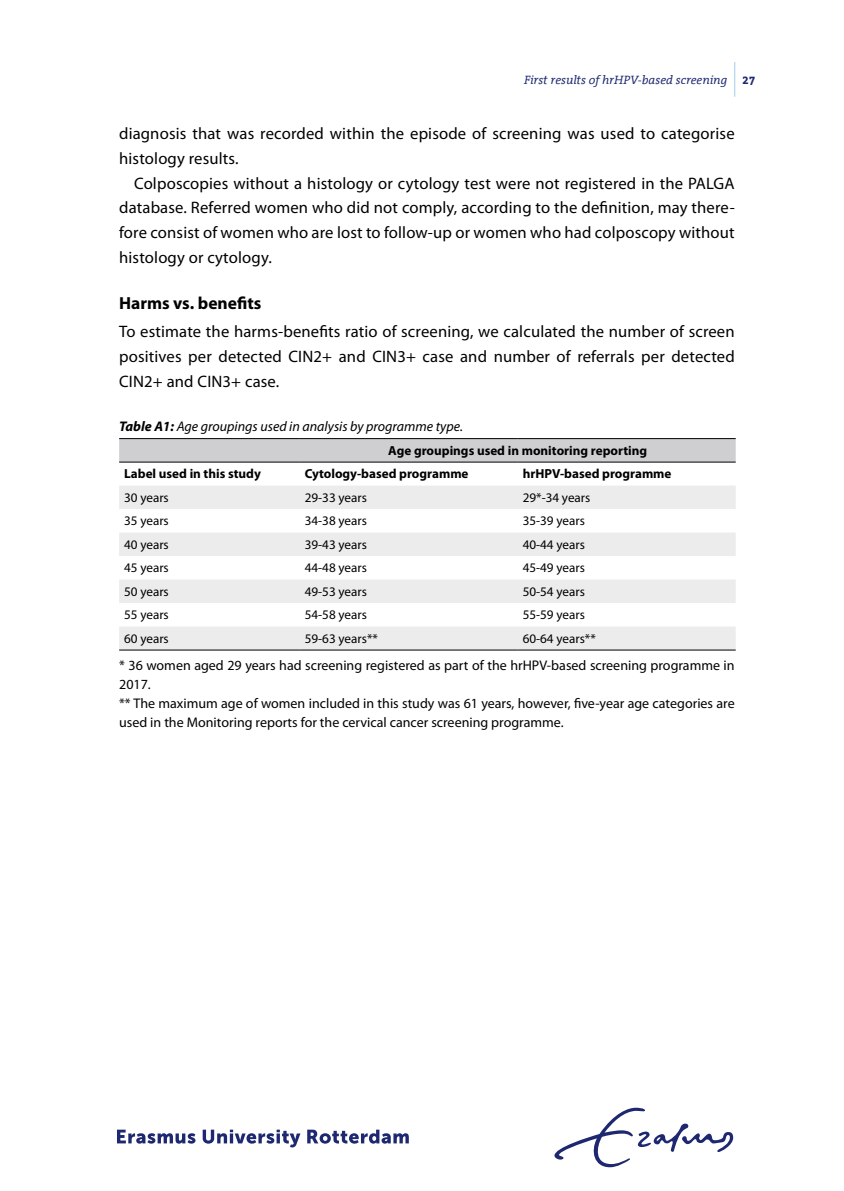
<style>
.page{position:relative;width:844px;height:1191px;background:#fff}
.page>*{position:absolute;margin:0;border:0;box-sizing:border-box;transform-origin:0 0}
.t1{font:700 17.5px "Myriad Pro";color:#000}
.t2{font:16.62px/24.8px "Myriad Pro";letter-spacing:.01em;color:#000;text-align:justify}
.t3{font:14px/19.2px "Myriad Pro";color:#000}
.t4{font:italic 14px "Myriad Pro";color:#000}
.t5{font:13.12px "Myriad Pro";color:#000}
.t6{font:700 13.12px "Myriad Pro";color:#000}
.t7{font:italic 12.25px "The Serif Office";color:#1e2870}
.s1{font-weight:700;font-style:normal}
.s2{font-weight:700}
</style>
<div class="page">
<svg style="left:119px;top:439px;width:616px;height:23px;background:#cacacc"></svg>
<svg style="left:119px;top:486px;width:616px;height:164px;fill:#ececed"></svg>
<hr style="left:119px;top:438px;width:181px;height:1px;background:#000">
<hr style="left:300px;top:438px;width:217px;height:1px;background:#000">
<hr style="left:517px;top:438px;width:218px;height:1px;background:#000">
<hr style="left:119px;top:462px;width:181px;height:1px;background:#000">
<hr style="left:300px;top:462px;width:217px;height:1px;background:#000">
<hr style="left:517px;top:462px;width:218px;height:1px;background:#000">
<hr style="left:119px;top:650px;width:181px;height:1px;background:#000">
<hr style="left:300px;top:650px;width:217px;height:1px;background:#000">
<hr style="left:517px;top:650px;width:218px;height:1px;background:#000">
<svg style="left:117px;top:1129px;width:78px;height:14px"></svg>
<svg style="left:203px;top:1129px;width:97px;height:18px"></svg>
<svg style="left:307px;top:1129px;width:101px;height:14px"></svg>
<svg style="left:554px;top:1107px;width:179px;height:60px"></svg>
<hr style="left:734px;top:62px;width:1px;height:35px;background:#9fceee">
<p class="t7" style="left:524px;top:73px;width:233px">First results of hrHPV-based screening <span class="s1">27</span></p>
<p class="t2" style="left:119px;top:121px;width:617px">diagnosis that was recorded within the episode of screening was used to categorise histology results.</p>
<p class="t2" style="left:119px;top:170px;width:617px;text-indent:15px">Colposcopies without a histology or cytology test were not registered in the PALGA database. Referred women who did not comply, according to the definition, may there&shy;fore consist of women who are lost to follow-up or women who had colposcopy without histology or cytology.</p>
<p class="t1" style="left:119px;top:292px;width:144px">Harms vs. benefits</p>
<p class="t2" style="left:119px;top:319px;width:617px">To estimate the harms-benefits ratio of screening, we calculated the number of screen positives per detected CIN2+ and CIN3+ case and number of referrals per detected CIN2+ and CIN3+ case.</p>
<p class="t4" style="left:119px;top:418px;width:345px"><span class="s2">Table A1:</span> Age groupings used in analysis by programme type.</p>
<p class="t6" style="left:388px;top:442px;width:260px">Age groupings used in monitoring reporting</p>
<p class="t6" style="left:124px;top:465px;width:138px">Label used in this study</p>
<p class="t6" style="left:305px;top:465px;width:165px">Cytology-based programme</p>
<p class="t6" style="left:522px;top:465px;width:150px">hrHPV-based programme</p>
<p class="t5" style="left:124px;top:489px;width:46px">30 years</p>
<p class="t5" style="left:305px;top:489px;width:64px">29-33 years</p>
<p class="t5" style="left:522px;top:489px;width:69px">29*-34 years</p>
<p class="t5" style="left:124px;top:512px;width:46px">35 years</p>
<p class="t5" style="left:305px;top:512px;width:64px">34-38 years</p>
<p class="t5" style="left:522px;top:512px;width:64px">35-39 years</p>
<p class="t5" style="left:124px;top:536px;width:46px">40 years</p>
<p class="t5" style="left:305px;top:536px;width:64px">39-43 years</p>
<p class="t5" style="left:522px;top:536px;width:64px">40-44 years</p>
<p class="t5" style="left:124px;top:559px;width:46px">45 years</p>
<p class="t5" style="left:305px;top:559px;width:64px">44-48 years</p>
<p class="t5" style="left:522px;top:559px;width:64px">45-49 years</p>
<p class="t5" style="left:124px;top:583px;width:46px">50 years</p>
<p class="t5" style="left:305px;top:583px;width:64px">49-53 years</p>
<p class="t5" style="left:522px;top:583px;width:64px">50-54 years</p>
<p class="t5" style="left:124px;top:606px;width:46px">55 years</p>
<p class="t5" style="left:305px;top:606px;width:64px">54-58 years</p>
<p class="t5" style="left:522px;top:606px;width:64px">55-59 years</p>
<p class="t5" style="left:124px;top:630px;width:46px">60 years</p>
<p class="t5" style="left:305px;top:630px;width:75px">59-63 years**</p>
<p class="t5" style="left:522px;top:630px;width:75px">60-64 years**</p>
<p class="t3" style="left:119px;top:655px;width:617px">* 36 women aged 29 years had screening registered as part of the hrHPV-based screening programme in 2017.<br>** The maximum age of women included in this study was 61 years, however, five-year age categories are used in the Monitoring reports for the cervical cancer screening programme.</p>
</div>
